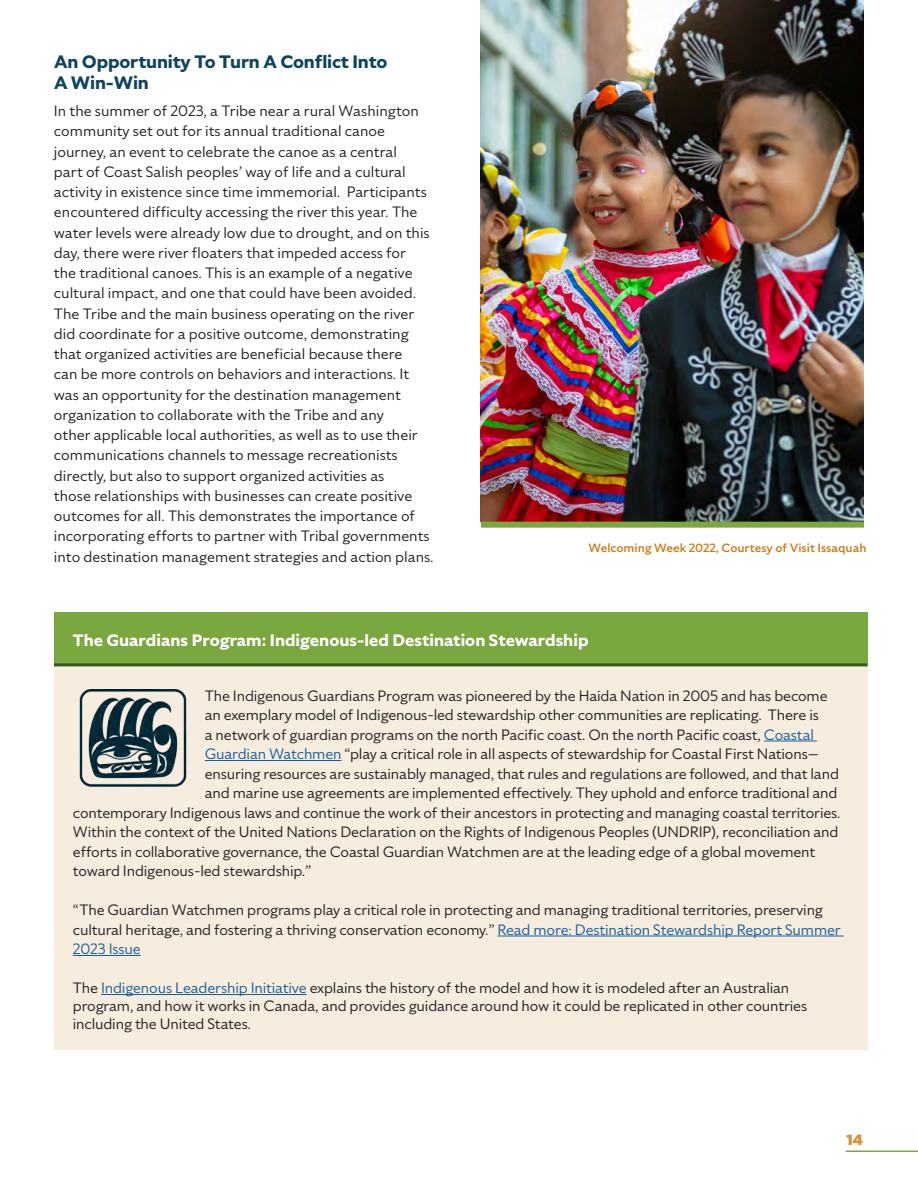
<style>
.page{position:relative;width:918px;height:1188px;background:#fff}
.page>*{position:absolute;margin:0;border:0;box-sizing:border-box;transform-origin:0 0}
.t1{font:700 18px/21.6px "Specter";letter-spacing:-.01em;color:#0e455c}
.t2{font:700 16.5px "Specter";color:#fff}
.t3{font:15px/20.2px "Specter";letter-spacing:-.01em;color:#231f20}
.t4{font:900 15px "Specter";color:#d69443}
.t5{font:500 12px "Specter";color:#cc7914}
.s1{color:#175d9e}
</style>
<div class="page">
<hr style="left:846px;top:1151px;width:72px;height:1px;background:#7aa740">
<div style="left:54px;top:624px;width:813px;height:426px;background:#f6eddf"></div>
<div style="left:54px;top:612px;width:813px;height:54px;background:#7aa740"></div>
<hr style="left:54px;top:663px;width:813px;height:3px;background:#2b5c20">
<hr style="left:764px;top:741px;width:53px;height:1px;background:#175d9e">
<hr style="left:205px;top:760px;width:136px;height:1px;background:#175d9e">
<hr style="left:498px;top:936px;width:346px;height:1px;background:#175d9e">
<hr style="left:73px;top:955px;width:68px;height:1px;background:#175d9e">
<hr style="left:101px;top:994px;width:206px;height:1px;background:#175d9e">
<img style="left:481px;top:0;width:383px;height:522px">
<div style="left:481px;top:522px;width:383px;height:6px;background:#7aa740"></div>
<img style="left:80px;top:689px;width:107px;height:98px">
<p class="t1" style="left:54px;top:50px;width:335px">An Opportunity To Turn A Conflict Into<br>A Win-Win</p>
<p class="t3" style="left:54px;top:101px;width:381px">In the summer of 2023, a Tribe near a rural Washington community set out for its annual traditional canoe journey, an event to celebrate the canoe as a central<br>part of Coast Salish peoples’ way of life and a cultural activity in existence since time immemorial. Participants encountered difficulty accessing the river this year. The water levels were already low due to drought, and on this day, there were river floaters that impeded access for<br>the traditional canoes. This is an example of a negative cultural impact, and one that could have been avoided.<br>The Tribe and the main business operating on the river did coordinate for a positive outcome, demonstrating that organized activities are beneficial because there<br>can be more controls on behaviors and interactions. It was an opportunity for the destination management organization to collaborate with the Tribe and any<br>other applicable local authorities, as well as to use their communications channels to message recreationists directly, but also to support organized activities as<br>those relationships with businesses can create positive outcomes for all. This demonstrates the importance of incorporating efforts to partner with Tribal governments into destination management strategies and action plans.</p>
<p class="t5" style="left:589px;top:539px;width:279px">Welcoming Week 2022, Courtesy of Visit Issaquah</p>
<p class="t2" style="left:73px;top:629px;width:517px">The Guardians Program: Indigenous-led Destination Stewardship</p>
<p class="t3" style="left:205px;top:685px;width:624px">The Indigenous Guardians Program was pioneered by the Haida Nation in 2005 and has become</p>
<p class="t3" style="left:205px;top:704px;width:616px">an exemplary model of Indigenous-led stewardship other communities are replicating. There is</p>
<p class="t3" style="left:205px;top:724px;width:611px">a network of guardian programs on the north Pacific coast. On the north Pacific coast, <span class="s1">Coastal</span></p>
<p class="t3" style="left:205px;top:743px;width:616px"><span class="s1">Guardian Watchmen</span> “play a critical role in all aspects of stewardship for Coastal First Nations—</p>
<p class="t3" style="left:205px;top:763px;width:636px">ensuring resources are sustainably managed, that rules and regulations are followed, and that land</p>
<p class="t3" style="left:205px;top:782px;width:634px">and marine use agreements are implemented effectively. They uphold and enforce traditional and</p>
<p class="t3" style="left:73px;top:802px;width:769px">contemporary Indigenous laws and continue the work of their ancestors in protecting and managing coastal territories.</p>
<p class="t3" style="left:73px;top:821px;width:767px">Within the context of the United Nations Declaration on the Rights of Indigenous Peoples (UNDRIP), reconciliation and</p>
<p class="t3" style="left:73px;top:841px;width:744px">efforts in collaborative governance, the Coastal Guardian Watchmen are at the leading edge of a global movement</p>
<p class="t3" style="left:73px;top:860px;width:240px">toward Indigenous-led stewardship.”</p>
<p class="t3" style="left:73px;top:900px;width:769px;line-height:19.5px">“The Guardian Watchmen programs play a critical role in protecting and managing traditional territories, preserving cultural heritage, and fostering a thriving conservation economy.” <span class="s1">Read more: Destination Stewardship Report Summer<br>2023 Issue</span></p>
<p class="t3" style="left:73px;top:979px;width:736px;line-height:18px">The <span class="s1">Indigenous Leadership Initiative</span> explains the history of the model and how it is modeled after an Australian program, and how it works in Canada, and provides guidance around how it could be replicated in other countries including the United States.</p>
<p class="t4" style="left:846px;top:1130px;width:18px">14</p>
</div>
